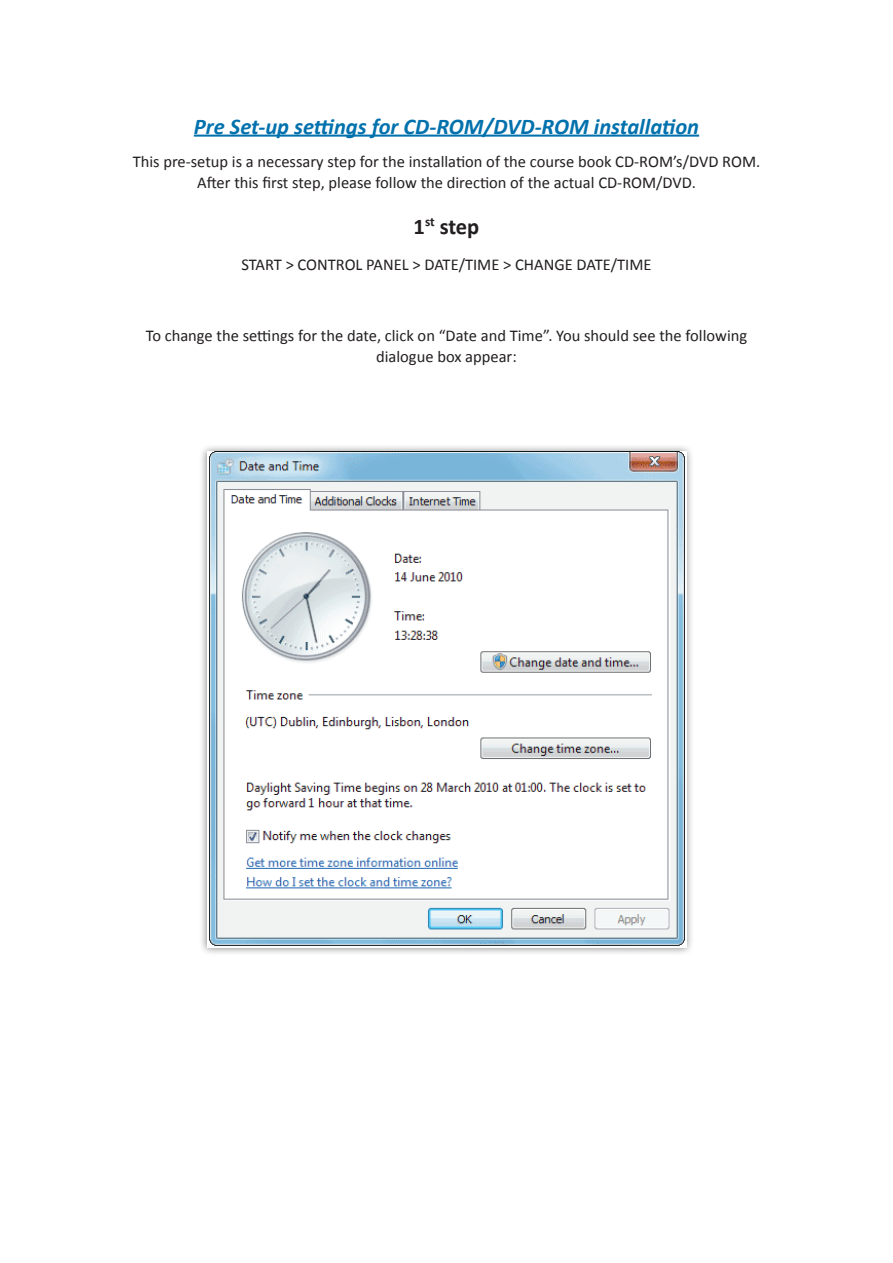
<style>
.page{position:relative;width:893px;height:1263px;background:#fff}
.page>*{position:absolute;margin:0;border:0;box-sizing:border-box;transform-origin:0 0}
.t1{font:italic 700 22.5px "Calibri";color:#0071ad}
.t2{font:700 22.5px "Calibri";color:#231f20}
.t3{font:16.5px/21px "Calibri";color:#231f20;text-align:center}
</style>
<div class="page">
<hr style="left:194px;top:135px;width:505px;height:2px;background:#0071ad">
<div style="left:199px;top:443px;width:495px;height:513px;background:#231f20;opacity:.55"></div>
<img style="left:207px;top:451px;width:479px;height:497px">
<h1 class="t1" style="left:194px;top:112px;width:507px">Pre Set-up settings for CD-ROM/DVD-ROM installation</h1>
<p class="t3" style="left:133px;top:151px;width:629px">This pre-setup is a necessary step for the installation of the course book CD-ROM’s/DVD ROM.<br>After this first step, please follow the direction of the actual CD-ROM/DVD.</p>
<h1 class="t2" style="left:414px;top:212px;width:67px">1<sup>st</sup> step</h1>
<p class="t3" style="left:241px;top:254px;width:412px">START &gt; CONTROL PANEL &gt; DATE/TIME &gt; CHANGE DATE/TIME</p>
<p class="t3" style="left:146px;top:325px;width:603px">To change the settings for the date, click on “Date and Time”. You should see the following dialogue box appear:</p>
</div>
